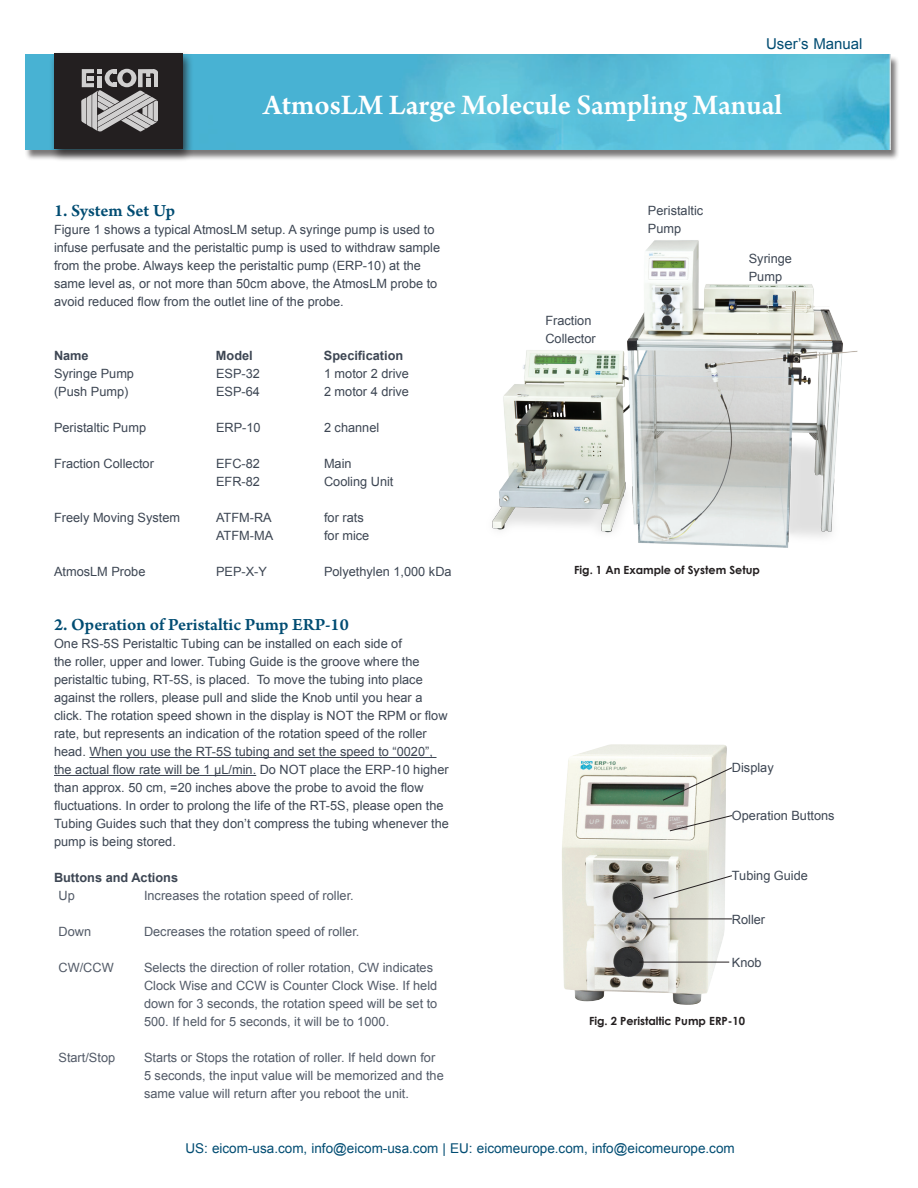
<style>
.page{position:relative;width:918px;height:1188px;background:#fff}
.page>*{position:absolute;margin:0;border:0;box-sizing:border-box;transform-origin:0 0}
.t1{font:600 30px "Arno Pro";letter-spacing:-.005em;color:#fff}
.t2{font:18px "Arno Pro Smbd Sm Text";color:#004c72}
.t3{font:15px "Arial";color:#004c72}
.t4{font:13.5px "Arial";color:#004c72}
.t5{font:12.75px/18px "Arial";color:#3d4653}
.t6{font:12.75px/18px "Arial";color:#525a67}
.t7{font:700 12.75px "Arial";color:#3d4653}
.t8{font:700 11.25px "Century Gothic";color:#231f20}
</style>
<div class="page">
<div style="left:24px;top:55px;width:876px;height:106px;background:#231f20;opacity:.6"></div>
<img style="left:25px;top:54px;width:865px;height:95px">
<div style="left:49px;top:51px;width:145px;height:111px;background:#231f20;opacity:.75"></div>
<div style="left:54px;top:54px;width:129px;height:95px;background:#231f20"></div>
<svg style="left:81px;top:69px;width:77px;height:63px"></svg>
<hr style="left:89px;top:757px;width:348px;height:1px;background:#3d4653">
<hr style="left:54px;top:775px;width:202px;height:1px;background:#3d4653">
<img style="left:492px;top:240px;width:366px;height:308px">
<img style="left:562px;top:744px;width:165px;height:261px">
<svg style="left:662px;top:767px;width:70px;height:34px"></svg>
<svg style="left:669px;top:815px;width:63px;height:16px"></svg>
<svg style="left:653px;top:875px;width:79px;height:24px;background:#d7d7cf"></svg>
<hr style="left:639px;top:962px;width:90px;height:1px;background:#231f20">
<hr style="left:639px;top:919px;width:93px;height:1px;background:#231f20">
<p class="t3" style="left:766px;top:34px;width:98px">User’s Manual</p>
<h1 class="t1" style="left:263px;top:88px;width:520px">AtmosLM Large Molecule Sampling Manual</h1>
<h2 class="t2" style="left:54px;top:200px;width:123px">1. System Set Up</h2>
<p class="t5" style="left:54px;top:221px;width:388px">Figure 1 shows a typical AtmosLM setup. A syringe pump is used to infuse perfusate and the peristaltic pump is used to withdraw sample from the probe. Always keep the peristaltic pump (ERP-10) at the same level as, or not more than 50cm above, the AtmosLM probe to avoid reduced flow from the outlet line of the probe.</p>
<p class="t7" style="left:54px;top:347px;width:36px">Name</p>
<p class="t7" style="left:216px;top:347px;width:38px">Model</p>
<p class="t7" style="left:324px;top:347px;width:81px">Specification</p>
<p class="t5" style="left:54px;top:365px;width:82px">Syringe Pump</p>
<p class="t5" style="left:216px;top:365px;width:45px">ESP-32</p>
<p class="t5" style="left:324px;top:365px;width:87px">1 motor 2 drive</p>
<p class="t5" style="left:54px;top:383px;width:76px">(Push Pump)</p>
<p class="t5" style="left:216px;top:383px;width:45px">ESP-64</p>
<p class="t5" style="left:324px;top:383px;width:87px">2 motor 4 drive</p>
<p class="t5" style="left:54px;top:419px;width:94px">Peristaltic Pump</p>
<p class="t5" style="left:216px;top:419px;width:46px">ERP-10</p>
<p class="t5" style="left:324px;top:419px;width:57px">2 channel</p>
<p class="t5" style="left:54px;top:455px;width:101px">Fraction Collector</p>
<p class="t5" style="left:216px;top:455px;width:45px">EFC-82</p>
<p class="t5" style="left:324px;top:455px;width:29px">Main</p>
<p class="t5" style="left:216px;top:473px;width:45px">EFR-82</p>
<p class="t5" style="left:324px;top:473px;width:71px">Cooling Unit</p>
<p class="t5" style="left:54px;top:509px;width:128px">Freely Moving System</p>
<p class="t5" style="left:216px;top:509px;width:57px">ATFM-RA</p>
<p class="t5" style="left:324px;top:509px;width:41px">for rats</p>
<p class="t5" style="left:216px;top:527px;width:59px">ATFM-MA</p>
<p class="t5" style="left:324px;top:527px;width:47px">for mice</p>
<p class="t5" style="left:54px;top:563px;width:93px">AtmosLM Probe</p>
<p class="t5" style="left:216px;top:563px;width:53px">PEP-X-Y</p>
<p class="t5" style="left:324px;top:563px;width:129px">Polyethylen 1,000 kDa</p>
<h2 class="t2" style="left:54px;top:614px;width:296px">2. Operation of Peristaltic Pump ERP-10</h2>
<p class="t5" style="left:54px;top:635px;width:396px">One RS-5S Peristaltic Tubing can be installed on each side of<br>the roller, upper and lower. Tubing Guide is the groove where the peristaltic tubing, RT-5S, is placed. To move the tubing into place against the rollers, please pull and slide the Knob until you hear a click. The rotation speed shown in the display is NOT the RPM or flow rate, but represents an indication of the rotation speed of the roller head. When you use the RT-5S tubing and set the speed to “0020”, the actual flow rate will be 1 µL/min. Do NOT place the ERP-10 higher than approx. 50 cm, =20 inches above the probe to avoid the flow fluctuations. In order to prolong the life of the RT-5S, please open the Tubing Guides such that they don’t compress the tubing whenever the pump is being stored.</p>
<p class="t7" style="left:54px;top:869px;width:126px">Buttons and Actions</p>
<p class="t6" style="left:59px;top:887px;width:18px">Up</p>
<p class="t6" style="left:144px;top:887px;width:211px">Increases the rotation speed of roller.</p>
<p class="t6" style="left:59px;top:923px;width:34px">Down</p>
<p class="t6" style="left:144px;top:923px;width:217px">Decreases the rotation speed of roller.</p>
<p class="t6" style="left:59px;top:959px;width:57px">CW/CCW</p>
<p class="t6" style="left:144px;top:959px;width:295px">Selects the direction of roller rotation, CW indicates Clock Wise and CCW is Counter Clock Wise. If held down for 3 seconds, the rotation speed will be set to 500. If held for 5 seconds, it will be to 1000.</p>
<p class="t6" style="left:59px;top:1049px;width:58px">Start/Stop</p>
<p class="t6" style="left:144px;top:1049px;width:301px">Starts or Stops the rotation of roller. If held down for<br>5 seconds, the input value will be memorized and the same value will return after you reboot the unit.</p>
<p class="t5" style="left:545px;top:312px;width:52px">Fraction<br>Collector</p>
<p class="t5" style="left:648px;top:202px;width:57px">Peristaltic<br>Pump</p>
<p class="t5" style="left:749px;top:250px;width:45px">Syringe<br>Pump</p>
<p class="t8" style="left:574px;top:561px;width:187px">Fig. 1 An Example of System Setup</p>
<p class="t5" style="left:732px;top:759px;width:43px">Display</p>
<p class="t5" style="left:732px;top:807px;width:104px">Operation Buttons</p>
<p class="t5" style="left:732px;top:867px;width:78px">Tubing Guide</p>
<p class="t5" style="left:732px;top:910px;width:35px">Roller</p>
<p class="t5" style="left:732px;top:953px;width:31px">Knob</p>
<p class="t8" style="left:589px;top:1012px;width:158px">Fig. 2 Peristaltic Pump ERP-10</p>
<p class="t4" style="left:185px;top:1140px;width:551px">US: eicom-usa.com, info@eicom-usa.com | EU: eicomeurope.com, info@eicomeurope.com</p>
</div>
